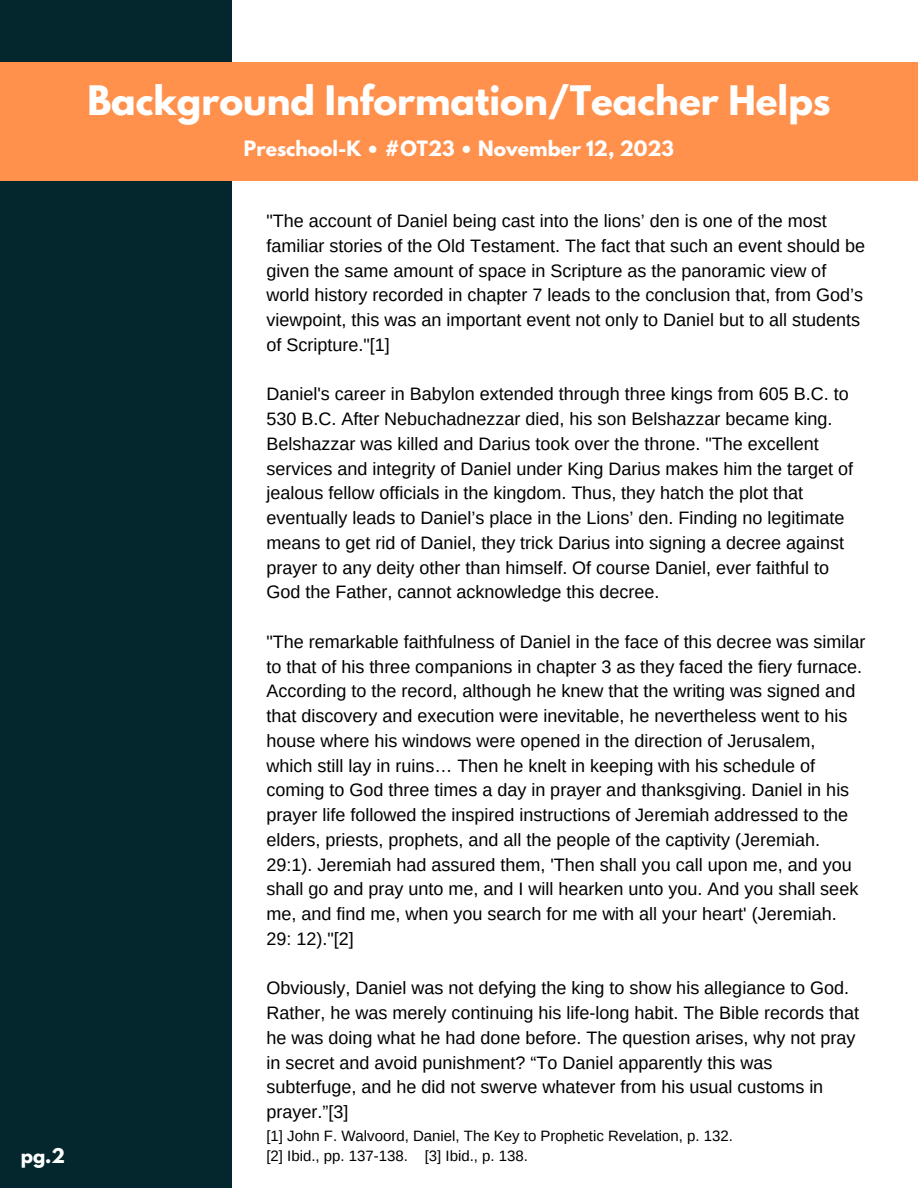
<style>
.page{position:relative;width:918px;height:1188px;background:#fff}
.page>*{position:absolute;margin:0;border:0;box-sizing:border-box;transform-origin:0 0}
.t1{font:700 36px "League Spartan";color:#fff}
.t2{font:700 18.75px "League Spartan";color:#fff}
.t3{font:18px/24.8px "Arimo";color:#000}
.t4{font:700 18px "League Spartan";color:#fff}
.t5{font:15px "Arimo";color:#000}
</style>
<div class="page">
<div style="left:0;top:0;width:231px;height:1188px;background:#03272d"></div>
<div style="left:0;top:62px;width:918px;height:118px;background:#ff914d"></div>
<p class="t1" style="left:87px;top:83px;width:745px">Background Information/Teacher Helps</p>
<p class="t2" style="left:244px;top:139px;width:432px">Preschool-K • #OT23 • November 12, 2023</p>
<p class="t3" style="left:266px;top:208px;width:600px">"The account of Daniel being cast into the lions’ den is one of the most familiar stories of the Old Testament. The fact that such an event should be given the same amount of space in Scripture as the panoramic view of world history recorded in chapter 7 leads to the conclusion that, from God’s viewpoint, this was an important event not only to Daniel but to all students of Scripture."[1]</p>
<p class="t3" style="left:266px;top:382px;width:588px">Daniel's career in Babylon extended through three kings from 605 B.C. to 530 B.C. After Nebuchadnezzar died, his son Belshazzar became king.<br>Belshazzar was killed and Darius took over the throne. "The excellent services and integrity of Daniel under King Darius makes him the target of jealous fellow officials in the kingdom. Thus, they hatch the plot that eventually leads to Daniel’s place in the Lions’ den. Finding no legitimate means to get rid of Daniel, they trick Darius into signing a decree against prayer to any deity other than himself. Of course Daniel, ever faithful to God the Father, cannot acknowledge this decree.</p>
<p class="t3" style="left:266px;top:629px;width:601px">"The remarkable faithfulness of Daniel in the face of this decree was similar to that of his three companions in chapter 3 as they faced the fiery furnace.<br>According to the record, although he knew that the writing was signed and that discovery and execution were inevitable, he nevertheless went to his house where his windows were opened in the direction of Jerusalem, which still lay in ruins… Then he knelt in keeping with his schedule of coming to God three times a day in prayer and thanksgiving. Daniel in his prayer life followed the inspired instructions of Jeremiah addressed to the elders, priests, prophets, and all the people of the captivity (Jeremiah.<br>29:1). Jeremiah had assured them, 'Then shall you call upon me, and you shall go and pray unto me, and I will hearken unto you. And you shall seek me, and find me, when you search for me with all your heart' (Jeremiah.<br>29: 12)."[2]</p>
<p class="t3" style="left:266px;top:976px;width:594px">Obviously, Daniel was not defying the king to show his allegiance to God.<br>Rather, he was merely continuing his life-long habit. The Bible records that he was doing what he had done before. The question arises, why not pray in secret and avoid punishment? “To Daniel apparently this was subterfuge, and he did not swerve whatever from his usual customs in prayer.”[3]</p>
<p class="t5" style="left:266px;top:1127px;width:468px">[1] John F. Walvoord, Daniel, The Key to Prophetic Revelation, p. 132.</p>
<p class="t4" style="left:21px;top:1146px;width:46px">pg.2</p>
<p class="t5" style="left:266px;top:1147px;width:263px">[2] Ibid., pp. 137-138. [3] Ibid., p. 138.</p>
</div>
